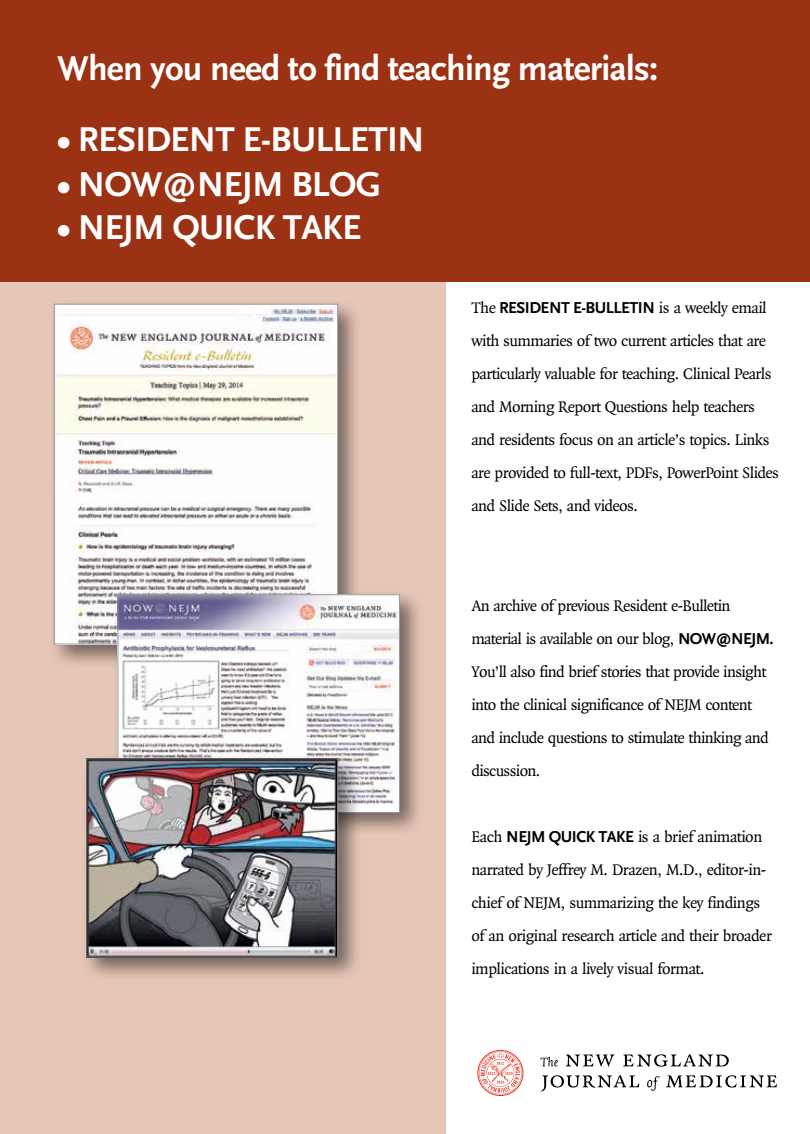
<style>
.page{position:relative;width:810px;height:1134px;background:#fff}
.page>*{position:absolute;margin:0;border:0;box-sizing:border-box;transform-origin:0 0}
.t1{font:700 36px "OTNEJM Scala Sans LF";letter-spacing:-.02em;color:#fff}
.t2{font:16.5px/33px "OTNEJM Quadraat";letter-spacing:-.035em;color:#000}
.t3{font:700 16.5px "OTNEJM Scala Sans OSF";letter-spacing:-.03em;color:#000}
.s1{font-family:"OTNEJM Quadraat";font-weight:400}
.s2{font-family:"OTNEJM Scala Sans OSF";font-weight:700}
</style>
<div class="page">
<div style="left:0;top:220px;width:445px;height:914px;background:#e6c7b7"></div>
<div style="left:0;top:0;width:810px;height:281px;background:#9b3214"></div>
<svg style="left:541px;top:1057px;width:17px;height:10px"></svg>
<svg style="left:566px;top:1055px;width:49px;height:12px"></svg>
<svg style="left:623px;top:1054px;width:106px;height:13px"></svg>
<svg style="left:541px;top:1075px;width:98px;height:17px"></svg>
<svg style="left:647px;top:1076px;width:13px;height:15px"></svg>
<svg style="left:666px;top:1075px;width:111px;height:13px"></svg>
<svg style="left:477px;top:1050px;width:47px;height:46px"></svg>
<div style="left:48px;top:298px;width:315px;height:371px;background:#000;opacity:.5"></div>
<img style="left:56px;top:306px;width:280px;height:336px">
<div style="left:112px;top:589px;width:312px;height:248px;background:#000;opacity:.5"></div>
<img style="left:120px;top:597px;width:278px;height:208px">
<div style="left:118px;top:595px;width:282px;height:218px;border:1px solid #939598"></div>
<div style="left:81px;top:753px;width:282px;height:229px;background:#000;opacity:.5"></div>
<img style="left:89px;top:761px;width:247px;height:194px">
<div style="left:87px;top:759px;width:251px;height:198px;border:1px solid #939598"></div>
<div style="left:235px;top:308px;width:36px;height:6px;background:#fff"></div>
<h1 class="t1" style="left:58px;top:49px;width:602px">When you need to find teaching materials:</h1>
<h1 class="t1" style="left:58px;top:120px;width:368px">• RESIDENT E-BULLETIN</h1>
<h1 class="t1" style="left:58px;top:165px;width:325px">• NOW@NEJM BLOG</h1>
<h1 class="t1" style="left:58px;top:208px;width:305px">• NEJM QUICK TAKE</h1>
<p class="t3" style="left:471px;top:299px;width:297px"><span class="s1">The</span> RESIDENT E-BULLETIN <span class="s1">is a weekly email</span></p>
<p class="t2" style="left:471px;top:324px;width:309px">with summaries of two current articles that are particularly valuable for teaching. Clinical Pearls and Morning Report Questions help teachers and residents focus on an article’s topics. Links are provided to full-text, PDFs, PowerPoint Slides and Slide Sets, and videos.</p>
<p class="t2" style="left:471px;top:590px;width:304px">An archive of previous Resident e-Bulletin material is available on our blog, <span class="s2">NOW@NEJM.<br></span>You’ll also find brief stories that provide insight into the clinical significance of NEJM content and include questions to stimulate thinking and discussion.</p>
<p class="t2" style="left:471px;top:821px;width:302px">Each <span class="s2">NEJM QUICK TAKE</span> is a brief animation narrated by Jeffrey M. Drazen, M.D., editor-in&shy;chief of NEJM, summarizing the key findings of an original research article and their broader implications in a lively visual format.</p>
</div>
